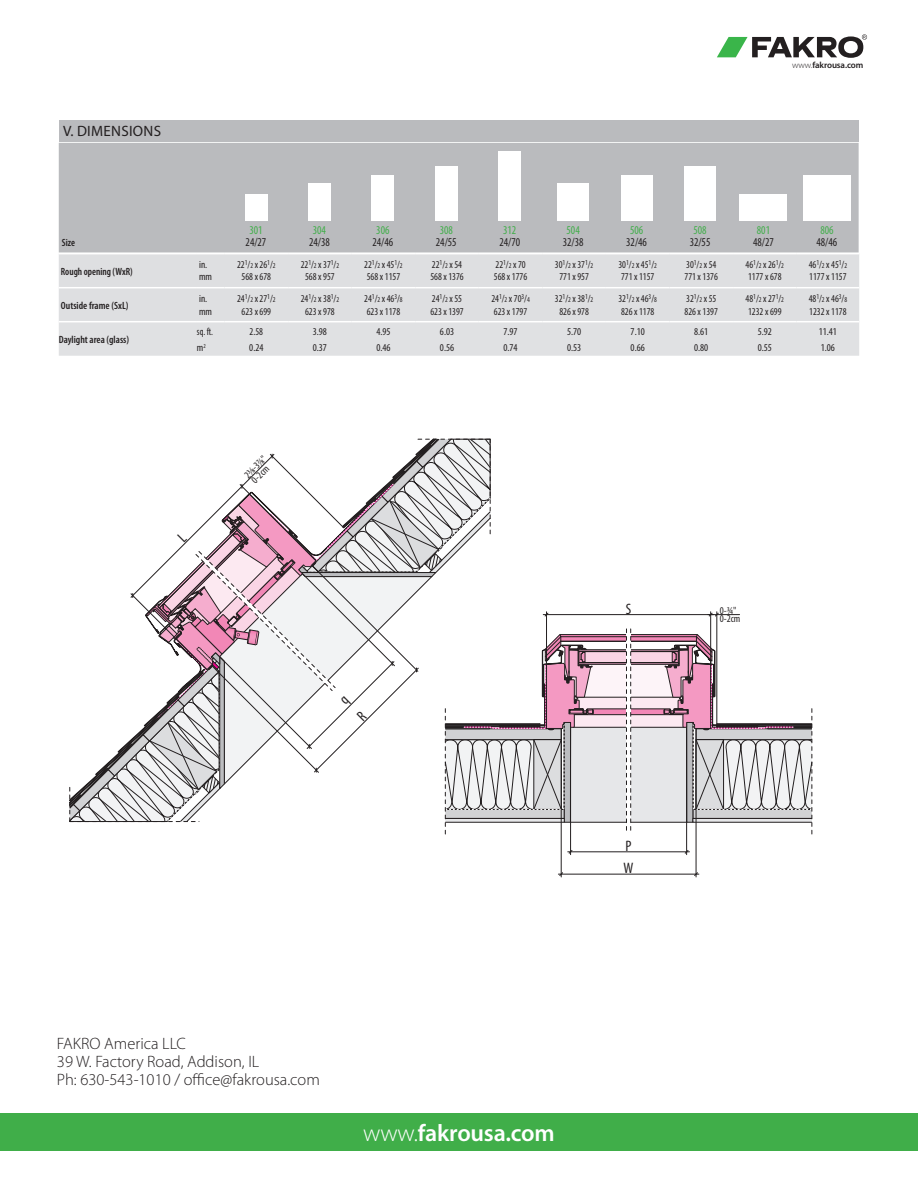
<style>
.page{position:relative;width:918px;height:1188px;background:#fff}
.page>*{position:absolute;margin:0;border:0;box-sizing:border-box;transform-origin:0 0}
.t1{font:600 23.85px "Myriad Pro";letter-spacing:-.01em;color:#fff}
.t2{font:300 16.5px/18px "Myriad Pro";color:#231f20}
.t3{font:condensed 15.15px "Myriad Pro";color:#231f20}
.t4{font:15px "Myriad Pro";letter-spacing:.02em;color:#231f20}
.t5{font:condensed 12px "Myriad Pro";color:#231f20;scale:.95 1}
.t6{font:condensed 12px "Myriad Pro";color:#40ae49;scale:.95 1}
.t7{font:condensed 10.5px/12.8px "Myriad Pro";color:#231f20;scale:.95 1}
.t8{font:condensed 10.5px/12.8px "Myriad Pro";color:#231f20}
.t9{font:600 condensed 10.5px "Myriad Pro";color:#231f20}
.t10{font:600 condensed 10.5px "Myriad Pro";color:#231f20;scale:.95 1}
.t11{font:condensed 10.5px "Myriad Pro";color:#231f20;scale:.9 1}
.t12{font:600 8.85px "Myriad Pro";letter-spacing:-.01em;color:#231f20}
.s1{font-weight:300}
.s2{font-size:7.5px}
</style>
<div class="page">
<div style="left:59px;top:143px;width:800px;height:109px;background:#babbbe"></div>
<div style="left:245px;top:195px;width:22px;height:26px;background:#fff"></div>
<div style="left:308px;top:184px;width:23px;height:37px;background:#fff"></div>
<div style="left:371px;top:176px;width:23px;height:45px;background:#fff"></div>
<div style="left:435px;top:166px;width:23px;height:55px;background:#fff"></div>
<div style="left:498px;top:151px;width:23px;height:70px;background:#fff"></div>
<div style="left:558px;top:184px;width:31px;height:37px;background:#fff"></div>
<div style="left:621px;top:175px;width:31px;height:46px;background:#fff"></div>
<div style="left:684px;top:166px;width:32px;height:55px;background:#fff"></div>
<div style="left:740px;top:195px;width:47px;height:26px;background:#fff"></div>
<div style="left:803px;top:176px;width:48px;height:45px;background:#fff"></div>
<div style="left:59px;top:120px;width:800px;height:21px;background:#babbbe"></div>
<div style="left:59px;top:254px;width:800px;height:67px;background:#dedfe1"></div>
<hr style="left:59px;top:287px;width:138px;height:1px;background:#fff">
<svg style="left:197px;top:287px;width:28px;height:1px"></svg>
<hr style="left:225px;top:287px;width:63px;height:1px;background:#fff">
<hr style="left:288px;top:287px;width:64px;height:1px;background:#fff">
<hr style="left:352px;top:287px;width:63px;height:1px;background:#fff">
<hr style="left:415px;top:287px;width:64px;height:1px;background:#fff">
<hr style="left:479px;top:287px;width:63px;height:1px;background:#fff">
<hr style="left:542px;top:287px;width:64px;height:1px;background:#fff">
<hr style="left:606px;top:287px;width:63px;height:1px;background:#fff">
<hr style="left:669px;top:287px;width:64px;height:1px;background:#fff">
<hr style="left:733px;top:287px;width:64px;height:1px;background:#fff">
<hr style="left:797px;top:287px;width:62px;height:1px;background:#fff">
<div style="left:59px;top:322px;width:800px;height:34px;background:#e0e1e3"></div>
<svg style="left:717px;top:34px;width:150px;height:24px"></svg>
<hr style="left:561px;top:729px;width:1px;height:148px;background:#231f20">
<hr style="left:696px;top:729px;width:1px;height:148px;background:#231f20">
<hr style="left:558px;top:874px;width:141px;height:1px;background:#231f20">
<svg style="left:694px;top:872px;width:4px;height:4px"></svg>
<svg style="left:559px;top:872px;width:4px;height:4px"></svg>
<hr style="left:570px;top:727px;width:1px;height:128px;background:#231f20">
<hr style="left:686px;top:727px;width:1px;height:128px;background:#231f20">
<hr style="left:568px;top:852px;width:121px;height:1px;background:#231f20">
<div style="left:0;top:1113px;width:918px;height:38px;background:#40ae49"></div>
<svg style="left:70px;top:439px;width:743px;height:395px"></svg>
<h3 class="t4" style="left:63px;top:122px;width:100px">V. DIMENSIONS</h3>
<p class="t10" style="left:62px;top:237px;width:15px">Size</p>
<p class="t12" style="left:792px;top:60px;width:73px"><span class="s1">www.</span>fakrousa.com</p>
<p class="t6" style="left:249px;top:223px;width:15px">301</p>
<p class="t5" style="left:246px;top:235px;width:23px">24/27</p>
<p class="t6" style="left:313px;top:223px;width:15px">304</p>
<p class="t5" style="left:309px;top:235px;width:23px">24/38</p>
<p class="t6" style="left:376px;top:223px;width:15px">306</p>
<p class="t5" style="left:372px;top:235px;width:23px">24/46</p>
<p class="t6" style="left:440px;top:223px;width:15px">308</p>
<p class="t5" style="left:436px;top:235px;width:23px">24/55</p>
<p class="t6" style="left:503px;top:223px;width:15px">312</p>
<p class="t5" style="left:499px;top:235px;width:23px">24/70</p>
<p class="t6" style="left:567px;top:223px;width:15px">504</p>
<p class="t5" style="left:563px;top:235px;width:23px">32/38</p>
<p class="t6" style="left:630px;top:223px;width:15px">506</p>
<p class="t5" style="left:626px;top:235px;width:23px">32/46</p>
<p class="t6" style="left:693px;top:223px;width:15px">508</p>
<p class="t5" style="left:690px;top:235px;width:23px">32/55</p>
<p class="t6" style="left:757px;top:223px;width:15px">801</p>
<p class="t5" style="left:753px;top:235px;width:23px">48/27</p>
<p class="t6" style="left:820px;top:223px;width:15px">806</p>
<p class="t5" style="left:817px;top:235px;width:23px">48/46</p>
<p class="t10" style="left:61px;top:265px;width:77px">Rough opening (WxR)</p>
<p class="t8" style="left:199px;top:258px;width:15px">in. mm</p>
<p class="t7" style="left:237px;top:258px;width:42px;text-align:center">22<sup>1</sup>/<span class="s2">2</span> x 26<sup>1</sup>/<span class="s2">2<br></span>568 x 678</p>
<p class="t7" style="left:301px;top:258px;width:42px;text-align:center">22<sup>1</sup>/<span class="s2">2</span> x 37<sup>1</sup>/<span class="s2">2<br></span>568 x 957</p>
<p class="t7" style="left:364px;top:258px;width:42px">22<sup>1</sup>/<span class="s2">2</span> x 45<sup>1</sup>/<span class="s2">2<br></span>568 x 1157</p>
<p class="t7" style="left:430px;top:258px;width:37px">22<sup>1</sup>/<span class="s2">2</span> x 54<br>568 x 1376</p>
<p class="t7" style="left:494px;top:258px;width:37px">22<sup>1</sup>/<span class="s2">2</span> x 70<br>568 x 1776</p>
<p class="t7" style="left:555px;top:258px;width:42px;text-align:center">30<sup>1</sup>/<span class="s2">2</span> x 37<sup>1</sup>/<span class="s2">2<br></span>771 x 957</p>
<p class="t7" style="left:618px;top:258px;width:42px">30<sup>1</sup>/<span class="s2">2</span> x 45<sup>1</sup>/<span class="s2">2<br></span>771 x 1157</p>
<p class="t7" style="left:685px;top:258px;width:37px">30<sup>1</sup>/<span class="s2">2</span> x 54<br>771 x 1376</p>
<p class="t7" style="left:746px;top:258px;width:42px">46<sup>1</sup>/<span class="s2">2</span> x 26<sup>1</sup>/<span class="s2">2<br></span>1177 x 678</p>
<p class="t7" style="left:809px;top:258px;width:42px">46<sup>1</sup>/<span class="s2">2</span> x 45<sup>1</sup>/<span class="s2">2<br></span>1177 x 1157</p>
<p class="t9" style="left:61px;top:299px;width:69px">Outside frame (SxL)</p>
<p class="t8" style="left:199px;top:292px;width:15px">in. mm</p>
<p class="t7" style="left:237px;top:292px;width:42px;text-align:center">24<sup>1</sup>/<span class="s2">2</span> x 27<sup>1</sup>/<span class="s2">2<br></span>623 x 699</p>
<p class="t7" style="left:301px;top:292px;width:42px;text-align:center">24<sup>1</sup>/<span class="s2">2</span> x 38<sup>1</sup>/<span class="s2">2<br></span>623 x 978</p>
<p class="t7" style="left:364px;top:292px;width:42px">24<sup>1</sup>/<span class="s2">2</span> x 46<sup>3</sup>/<span class="s2">8<br></span>623 x 1178</p>
<p class="t7" style="left:430px;top:292px;width:37px">24<sup>1</sup>/<span class="s2">2</span> x 55<br>623 x 1397</p>
<p class="t7" style="left:491px;top:292px;width:42px">24<sup>1</sup>/<span class="s2">2</span> x 70<sup>3</sup>/<span class="s2">4<br></span>623 x 1797</p>
<p class="t7" style="left:555px;top:292px;width:42px;text-align:center">32<sup>1</sup>/<span class="s2">2</span> x 38<sup>1</sup>/<span class="s2">2<br></span>826 x 978</p>
<p class="t7" style="left:618px;top:292px;width:42px">32<sup>1</sup>/<span class="s2">2</span> x 46<sup>3</sup>/<span class="s2">8<br></span>826 x 1178</p>
<p class="t7" style="left:685px;top:292px;width:37px">32<sup>1</sup>/<span class="s2">2</span> x 55<br>826 x 1397</p>
<p class="t7" style="left:746px;top:292px;width:42px">48<sup>1</sup>/<span class="s2">2</span> x 27<sup>1</sup>/<span class="s2">2<br></span>1232 x 699</p>
<p class="t7" style="left:809px;top:292px;width:42px">48<sup>1</sup>/<span class="s2">2</span> x 46<sup>3</sup>/<span class="s2">8<br></span>1232 x 1178</p>
<p class="t9" style="left:59px;top:334px;width:72px">Daylight area (glass)</p>
<p class="t11" style="left:197px;top:325px;width:19px">sq. ft.</p>
<p class="t7" style="left:250px;top:325px;width:16px">2.58</p>
<p class="t8" style="left:313px;top:325px;width:16px">3.98</p>
<p class="t8" style="left:376px;top:325px;width:16px">4.95</p>
<p class="t8" style="left:440px;top:325px;width:16px">6.03</p>
<p class="t8" style="left:504px;top:325px;width:16px">7.97</p>
<p class="t8" style="left:567px;top:325px;width:16px">5.70</p>
<p class="t8" style="left:631px;top:325px;width:16px">7.10</p>
<p class="t8" style="left:694px;top:325px;width:16px">8.61</p>
<p class="t8" style="left:758px;top:325px;width:16px">5.92</p>
<p class="t8" style="left:819px;top:325px;width:20px">11.41</p>
<p class="t8" style="left:197px;top:341px;width:10px">m<sup>2</sup></p>
<p class="t8" style="left:249px;top:341px;width:16px">0.24</p>
<p class="t8" style="left:313px;top:341px;width:16px">0.37</p>
<p class="t8" style="left:376px;top:341px;width:16px">0.46</p>
<p class="t8" style="left:440px;top:341px;width:16px">0.56</p>
<p class="t8" style="left:504px;top:341px;width:16px">0.74</p>
<p class="t8" style="left:567px;top:341px;width:16px">0.53</p>
<p class="t8" style="left:631px;top:341px;width:16px">0.66</p>
<p class="t8" style="left:694px;top:341px;width:16px">0.80</p>
<p class="t8" style="left:758px;top:341px;width:16px">0.55</p>
<p class="t8" style="left:821px;top:341px;width:16px">1.06</p>
<p class="t8" style="left:241px;top:471px;width:28px;rotate:-45deg">23⁄8-37⁄8"</p>
<p class="t8" style="left:249px;top:477px;width:22px;rotate:-45deg">0-2cm</p>
<h3 class="t3" style="left:626px;top:600px;width:7px">S</h3>
<p class="t8" style="left:720px;top:604px;width:18px">0-¾"</p>
<p class="t8" style="left:720px;top:612px;width:22px">0-2cm</p>
<h2 class="t2" style="left:57px;top:1034px;width:264px">FAKRO America LLC<br>39 W. Factory Road, Addison, IL<br>Ph: 630-543-1010 / office@fakrousa.com</h2>
<h1 class="t1" style="left:363px;top:1118px;width:193px"><span class="s1">www.</span>fakrousa.com</h1>
<h3 class="t3" style="left:626px;top:837px;width:8px">P</h3>
<h3 class="t3" style="left:624px;top:859px;width:11px">W</h3>
</div>
